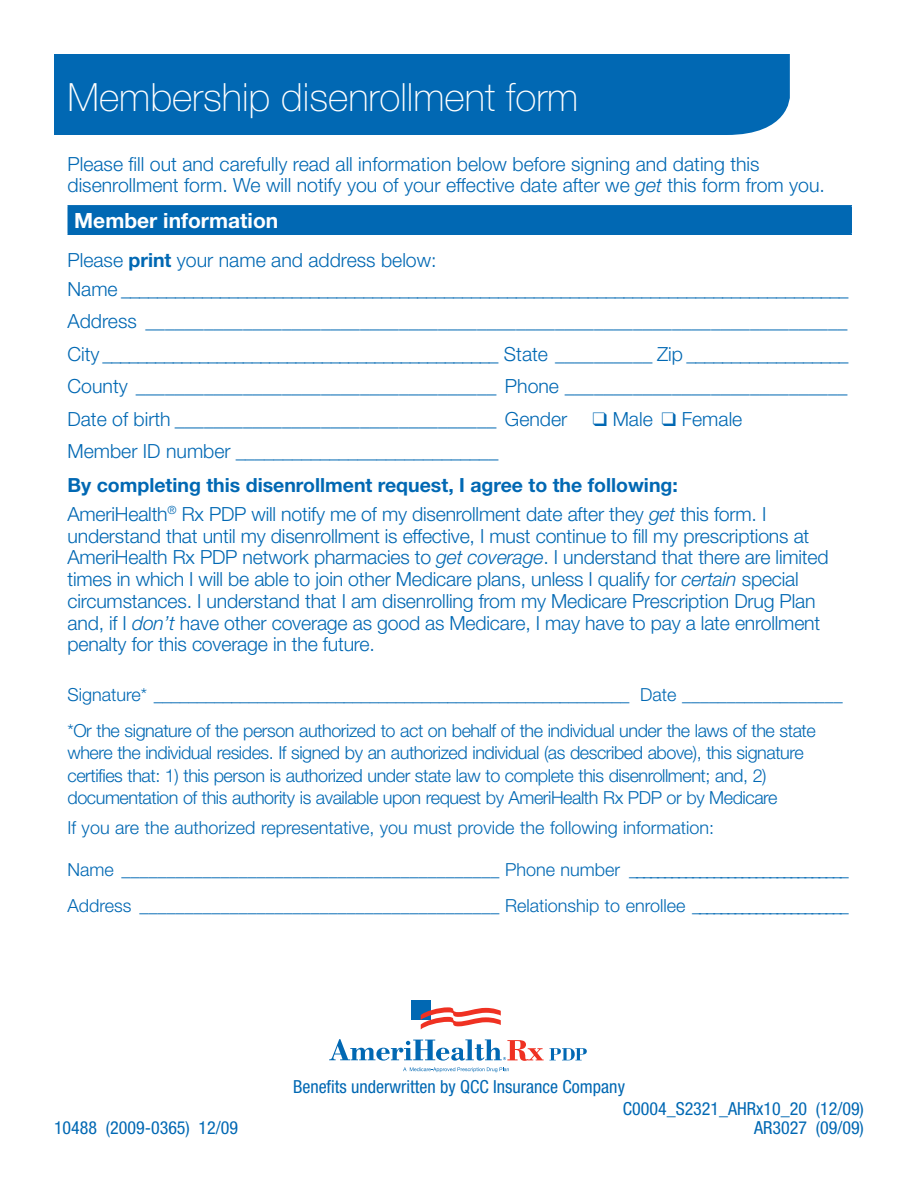
<style>
.page{position:relative;width:918px;height:1188px;background:#fff}
.page>*{position:absolute;margin:0;border:0;box-sizing:border-box;transform-origin:0 0}
.t1{font:100 39px "Helvetica Neue";color:#fff}
.t2{font:700 21px "Helvetica Neue";color:#fff}
.t3{font:300 19.5px/21.8px "Helvetica Neue";letter-spacing:-.01em;color:#0168b3}
.t4{font:300 18px/22.5px "Helvetica Neue";letter-spacing:-.025em;color:#0168b3}
.t5{font:300 18px/36px "Helvetica Neue";color:#0168b3}
.t6{font:condensed 18px/19.5px "Helvetica Neue";color:#0168b3;text-align:right}
.s1{font-style:italic}
.s2{font-weight:700}
</style>
<div class="page">
<svg style="left:403px;top:1067px;width:106px;height:5px"></svg>
<div style="left:411px;top:1001px;width:19px;height:19px;background:#0168b3"></div>
<svg style="left:421px;top:1007px;width:80px;height:22px"></svg>
<svg style="left:329px;top:1039px;width:258px;height:22px"></svg>
<div style="left:68px;top:206px;width:783px;height:28px;background:#0168b3"></div>
<hr style="left:68px;top:205px;width:784px;height:2px;background:#0168b3">
<hr style="left:850px;top:207px;width:2px;height:26px;background:#0168b3">
<hr style="left:68px;top:233px;width:784px;height:2px;background:#0168b3">
<div style="left:54px;top:54px;width:736px;height:81px;background:#0168b3"></div>
<h1 class="t1" style="left:68px;top:75px;width:512px">Membership disenrollment form</h1>
<p class="t3" style="left:68px;top:152px;width:759px">Please fill out and carefully read all information below before signing and dating this disenrollment form. We will notify you of your effective date after we <span class="s1">get</span> this form from you.</p>
<p class="t2" style="left:74px;top:208px;width:206px">Member information</p>
<p class="t3" style="left:68px;top:245px;width:783px;line-height:29.2px">Please <span class="s2">print</span> your name and address below:<br>Name _________________________________________________________________________________</p>
<p class="t3" style="left:68px;top:305px;width:783px;line-height:32.5px;text-align:justify">Address ________________________________________________________________________ City _____________________________________________ State __________ Zip __________________ County _____________________________________ Phone _____________________________ Date of birth _________________________________ Gender</p>
<p class="t3" style="left:592px;top:407px;width:151px">❑ Male ❑ Female</p>
<p class="t3" style="left:67px;top:440px;width:432px">Member ID number ____________________________</p>
<p class="t3" style="left:67px;top:471px;width:700px;line-height:28.5px"><span class="s2">By completing this disenrollment request, I agree to the following:<br></span>AmeriHealth<sup>®</sup> Rx PDP will notify me of my disenrollment date after they <span class="s1">get</span> this form. I</p>
<p class="t3" style="left:68px;top:524px;width:763px">understand that until my disenrollment is effective, I must continue to fill my prescriptions at AmeriHealth Rx PDP network pharmacies to <span class="s1">get coverage</span>. I understand that there are limited times in which I will be able to join other Medicare plans, unless I qualify for <span class="s1">certain</span> special circumstances. I understand that I am disenrolling from my Medicare Prescription Drug Plan and, if I <span class="s1">don’t</span> have other coverage as good as Medicare, I may have to pay a late enrollment penalty for this coverage in the future.</p>
<p class="t4" style="left:68px;top:676px;width:777px;line-height:36px">Signature* _______________________________________________________ Date __________________ *Or the signature of the person authorized to act on behalf of the individual under the laws of the state</p>
<p class="t4" style="left:68px;top:741px;width:738px">where the individual resides. If signed by an authorized individual (as described above), this signature certifies that: 1) this person is authorized under state law to complete this disenrollment; and, 2) documentation of this authority is available upon request by AmeriHealth Rx PDP or by Medicare</p>
<p class="t5" style="left:68px;top:809px;width:648px">If you are the authorized representative, you must provide the following information:</p>
<p class="t5" style="left:67px;top:852px;width:783px">Name __________________________________________ Phone number _______________________________<br>Address ________________________________________ Relationship to enrollee ______________________</p>
<p class="t6" style="left:54px;top:1118px;width:186px">10488 (2009-0365) 12/09</p>
<p class="t6" style="left:293px;top:1076px;width:333px">Benefits underwritten by QCC Insurance Company</p>
<p class="t6" style="left:623px;top:1098px;width:243px">C0004_S2321_AHRx10_20 (12/09)<br>AR3027 (09/09)</p>
</div>
